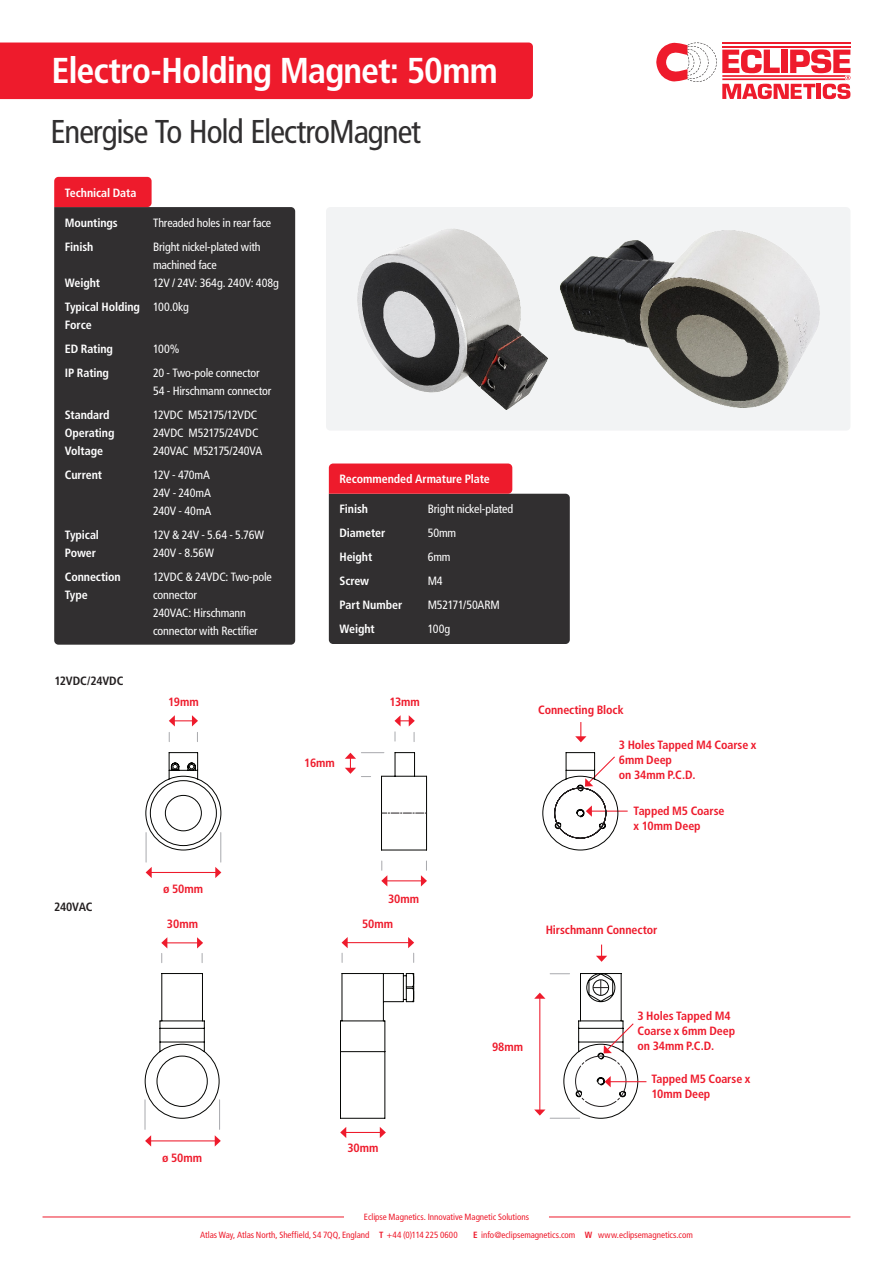
<style>
.page{position:relative;width:893px;height:1263px;background:#fff}
.page>*{position:absolute;margin:0;border:0;box-sizing:border-box;transform-origin:0 0}
.t1{font:700 condensed 36px "Frutiger";letter-spacing:-.03em;color:#fff}
.t2{font:condensed 33px "Frutiger";letter-spacing:-.03em;color:#312f30}
.t3{font:condensed 12px/18px "Frutiger";letter-spacing:-.015em;color:#fff}
.t4{font:700 condensed 12px/15px "Frutiger";letter-spacing:-.005em;color:#ee1b2c}
.t5{font:700 condensed 12px/18px "Frutiger";letter-spacing:-.01em;color:#fff}
.t6{font:700 condensed 12px "Frutiger";letter-spacing:-.02em;color:#231f20}
.t7{font:condensed 9px/18px "Frutiger";letter-spacing:-.005em;color:#ee1b2c}
.s1{font-weight:700}
</style>
<div class="page">
<hr style="left:43px;top:1216px;width:301px;height:1px;background:#ee1b2c">
<hr style="left:549px;top:1216px;width:301px;height:1px;background:#ee1b2c">
<div style="left:326px;top:207px;width:524px;height:224px;background:#f2f3f4;border-radius:4px"></div>
<div style="left:0;top:43px;width:533px;height:56px;background:#ee1b2c"></div>
<svg style="left:656px;top:43px;width:194px;height:56px"></svg>
<div style="left:54px;top:207px;width:241px;height:438px;background:#312f30"></div>
<div style="left:54px;top:177px;width:98px;height:30px;background:#ee1b2c"></div>
<img style="left:358px;top:229px;width:186px;height:180px">
<svg style="left:169px;top:715px;width:29px;height:11px"></svg>
<hr style="left:151px;top:872px;width:65px;height:1px;background:#ee1b2c">
<svg style="left:215px;top:867px;width:6px;height:11px"></svg>
<svg style="left:146px;top:867px;width:6px;height:11px"></svg>
<hr style="left:146px;top:832px;width:1px;height:30px;background:#a8a9ad">
<hr style="left:220px;top:832px;width:1px;height:30px;background:#a8a9ad">
<svg style="left:394px;top:715px;width:21px;height:11px"></svg>
<hr style="left:387px;top:880px;width:35px;height:1px;background:#ee1b2c">
<svg style="left:381px;top:861px;width:6px;height:25px"></svg>
<svg style="left:421px;top:861px;width:6px;height:25px"></svg>
<hr style="left:591px;top:810px;width:37px;height:2px;background:#ee1b2c">
<svg style="left:575px;top:722px;width:11px;height:20px"></svg>
<svg style="left:145px;top:752px;width:474px;height:99px"></svg>
<svg style="left:554px;top:755px;width:62px;height:84px"></svg>
<svg style="left:381px;top:813px;width:46px;height:1px"></svg>
<svg style="left:144px;top:973px;width:495px;height:146px"></svg>
<svg style="left:593px;top:980px;width:15px;height:15px"></svg>
<hr style="left:150px;top:1140px;width:66px;height:1px;background:#ee1b2c">
<svg style="left:215px;top:1135px;width:6px;height:11px"></svg>
<svg style="left:145px;top:1135px;width:6px;height:11px"></svg>
<svg style="left:145px;top:1100px;width:1px;height:29px"></svg>
<svg style="left:219px;top:1100px;width:1px;height:29px"></svg>
<hr style="left:167px;top:942px;width:31px;height:1px;background:#ee1b2c">
<svg style="left:161px;top:937px;width:6px;height:26px"></svg>
<svg style="left:197px;top:937px;width:6px;height:26px"></svg>
<hr style="left:345px;top:1132px;width:36px;height:1px;background:#ee1b2c">
<svg style="left:380px;top:1127px;width:6px;height:11px"></svg>
<svg style="left:340px;top:1127px;width:6px;height:11px"></svg>
<hr style="left:347px;top:942px;width:62px;height:1px;background:#ee1b2c">
<svg style="left:342px;top:937px;width:6px;height:25px"></svg>
<svg style="left:408px;top:937px;width:6px;height:25px"></svg>
<svg style="left:596px;top:944px;width:11px;height:18px"></svg>
<hr style="left:539px;top:998px;width:1px;height:112px;background:#ee1b2c">
<svg style="left:534px;top:993px;width:11px;height:6px"></svg>
<svg style="left:534px;top:1109px;width:11px;height:6px"></svg>
<hr style="left:550px;top:1118px;width:30px;height:1px;background:#a8a9ad">
<svg style="left:550px;top:973px;width:20px;height:1px"></svg>
<hr style="left:610px;top:1081px;width:36px;height:1px;background:#ee1b2c">
<svg style="left:575px;top:1022px;width:60px;height:85px"></svg>
<svg style="left:329px;top:463px;width:241px;height:181px;background:#523538"></svg>
<img style="left:544px;top:230px;width:276px;height:178px">
<p class="t1" style="left:52px;top:49px;width:448px">Electro-Holding Magnet: 50mm</p>
<p class="t2" style="left:51px;top:112px;width:372px">Energise To Hold ElectroMagnet</p>
<p class="t5" style="left:65px;top:183px;width:73px">Technical Data</p>
<p class="t5" style="left:65px;top:214px;width:54px">Mountings</p>
<p class="t5" style="left:65px;top:238px;width:30px">Finish</p>
<p class="t5" style="left:65px;top:274px;width:37px">Weight</p>
<p class="t5" style="left:65px;top:298px;width:77px">Typical Holding<br>Force</p>
<p class="t5" style="left:65px;top:340px;width:50px">ED Rating</p>
<p class="t5" style="left:65px;top:364px;width:46px">IP Rating</p>
<p class="t5" style="left:65px;top:406px;width:51px">Standard<br>Operating<br>Voltage</p>
<p class="t5" style="left:65px;top:466px;width:39px">Current</p>
<p class="t5" style="left:65px;top:526px;width:36px">Typical</p>
<p class="t5" style="left:65px;top:544px;width:33px">Power</p>
<p class="t5" style="left:65px;top:568px;width:57px">Connection<br>Type</p>
<p class="t3" style="left:153px;top:214px;width:120px">Threaded holes in rear face</p>
<p class="t3" style="left:153px;top:238px;width:109px">Bright nickel-plated with</p>
<p class="t3" style="left:153px;top:256px;width:65px">machined face</p>
<p class="t3" style="left:153px;top:274px;width:127px">12V / 24V: 364g. 240V: 408g</p>
<p class="t3" style="left:153px;top:298px;width:37px">100.0kg</p>
<p class="t3" style="left:153px;top:340px;width:28px">100%</p>
<p class="t3" style="left:153px;top:364px;width:108px">20 - Two-pole connector</p>
<p class="t3" style="left:153px;top:382px;width:120px">54 - Hirschmann connector</p>
<p class="t3" style="left:153px;top:406px;width:106px">12VDC M52175/12VDC</p>
<p class="t3" style="left:153px;top:424px;width:107px">24VDC M52175/24VDC</p>
<p class="t3" style="left:153px;top:442px;width:111px">240VAC M52175/240VA</p>
<p class="t3" style="left:153px;top:466px;width:59px">12V - 470mA</p>
<p class="t3" style="left:153px;top:484px;width:59px">24V - 240mA</p>
<p class="t3" style="left:153px;top:502px;width:60px">240V - 40mA</p>
<p class="t3" style="left:153px;top:526px;width:112px">12V &amp; 24V - 5.64 - 5.76W</p>
<p class="t3" style="left:153px;top:544px;width:62px">240V - 8.56W</p>
<p class="t3" style="left:153px;top:568px;width:120px">12VDC &amp; 24VDC: Two-pole connector</p>
<p class="t3" style="left:153px;top:604px;width:106px">240VAC: Hirschmann connector with Rectifier</p>
<p class="t6" style="left:54px;top:674px;width:70px">12VDC/24VDC</p>
<p class="t4" style="left:168px;top:695px;width:32px">19mm</p>
<p class="t6" style="left:54px;top:899px;width:40px">240VAC</p>
<p class="t4" style="left:163px;top:882px;width:42px">ø 50mm</p>
<p class="t4" style="left:167px;top:916px;width:33px">30mm</p>
<p class="t5" style="left:339px;top:470px;width:152px">Recommended Armature Plate</p>
<p class="t5" style="left:339px;top:500px;width:30px">Finish</p>
<p class="t5" style="left:339px;top:524px;width:47px">Diameter</p>
<p class="t5" style="left:339px;top:548px;width:34px">Height</p>
<p class="t5" style="left:339px;top:572px;width:31px">Screw</p>
<p class="t5" style="left:339px;top:596px;width:64px">Part Number</p>
<p class="t5" style="left:339px;top:620px;width:37px">Weight</p>
<p class="t3" style="left:428px;top:500px;width:87px">Bright nickel-plated</p>
<p class="t3" style="left:428px;top:524px;width:30px">50mm</p>
<p class="t3" style="left:428px;top:548px;width:24px">6mm</p>
<p class="t3" style="left:428px;top:572px;width:16px">M4</p>
<p class="t3" style="left:428px;top:596px;width:74px">M52171/50ARM</p>
<p class="t3" style="left:428px;top:620px;width:24px">100g</p>
<p class="t4" style="left:304px;top:756px;width:32px">16mm</p>
<p class="t4" style="left:389px;top:695px;width:32px">13mm</p>
<p class="t4" style="left:388px;top:891px;width:33px">30mm</p>
<p class="t4" style="left:362px;top:916px;width:33px">50mm</p>
<p class="t4" style="left:538px;top:702px;width:87px">Connecting Block</p>
<p class="t4" style="left:619px;top:737px;width:139px">3 Holes Tapped M4 Coarse x<br>6mm Deep</p>
<p class="t4" style="left:619px;top:767px;width:78px">on 34mm P.C.D.</p>
<p class="t4" style="left:634px;top:803px;width:92px">Tapped M5 Coarse</p>
<p class="t4" style="left:634px;top:818px;width:69px">x 10mm Deep</p>
<p class="t4" style="left:546px;top:922px;width:113px">Hirschmann Connector</p>
<p class="t4" style="left:162px;top:1150px;width:42px">ø 50mm</p>
<p class="t4" style="left:347px;top:1140px;width:33px">30mm</p>
<p class="t4" style="left:492px;top:1039px;width:33px">98mm</p>
<p class="t4" style="left:637px;top:1008px;width:99px">3 Holes Tapped M4<br>Coarse x 6mm Deep</p>
<p class="t4" style="left:637px;top:1038px;width:78px">on 34mm P.C.D.</p>
<p class="t4" style="left:651px;top:1071px;width:100px">Tapped M5 Coarse x<br>10mm Deep</p>
<p class="t7" style="left:200px;top:1208px;width:330px;text-indent:164px">Eclipse Magnetics. Innovative Magnetic Solutions<br>Atlas Way, Atlas North, Sheffield, S4 7QQ, England <span class="s1">T</span> +44 (0)114 225 0600</p>
<p class="t7" style="left:473px;top:1226px;width:221px"><span class="s1">E</span> info@eclipsemagnetics.com <span class="s1">W</span> www.eclipsemagnetics.com</p>
</div>
